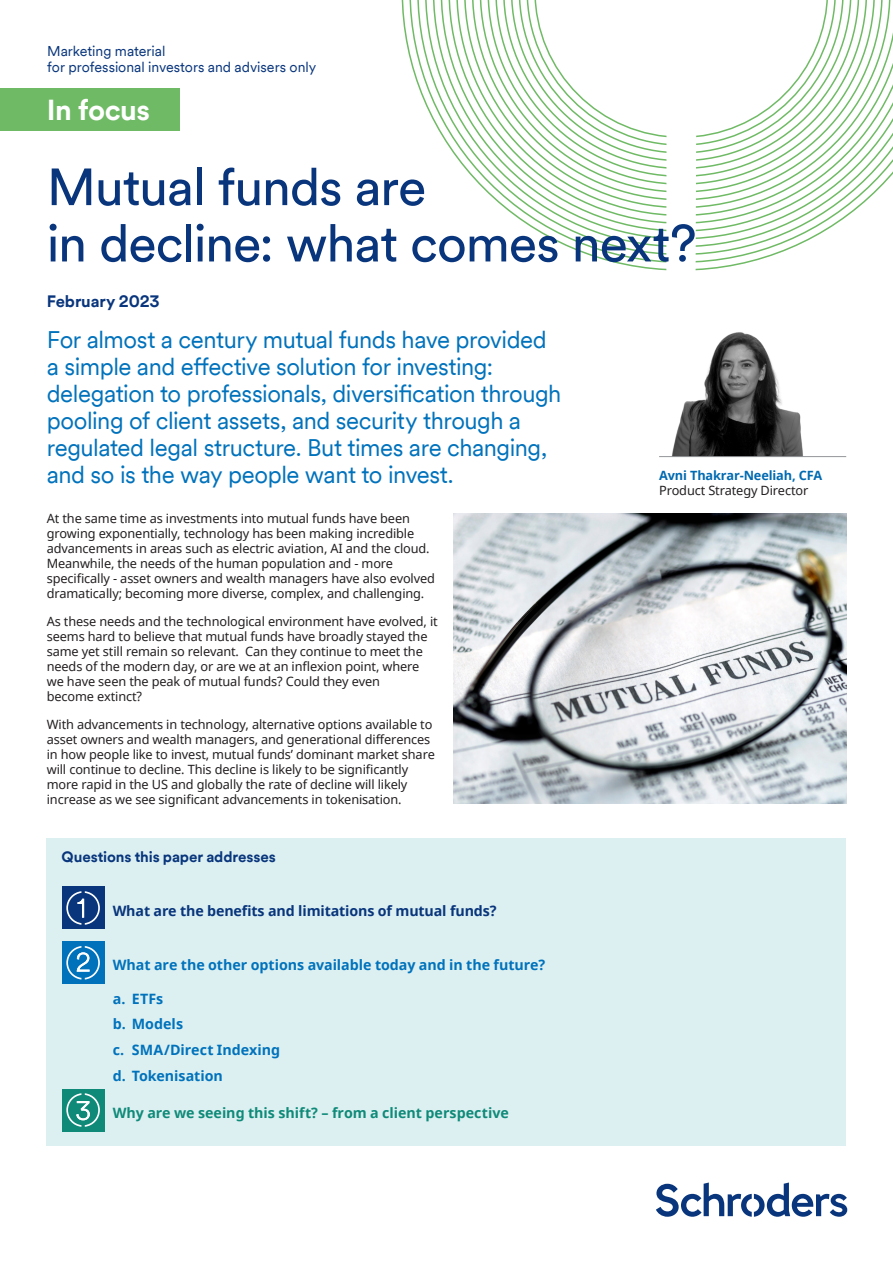
<style>
.page{position:relative;width:893px;height:1263px;background:#fff}
.page>*{position:absolute;margin:0;border:0;box-sizing:border-box;transform-origin:0 0}
._9_5_11_Audience_Tex{font:51.6px/56.4px "Schroders Circular TT";letter-spacing:-.02em;color:#08357c}
._22_24_Heading_1_PRE{font:700 28.95px "Schroders Circular TT";letter-spacing:-.02em;color:#fff}
._14_16_Intro_Bright{font:24px/27px "Schroders Circular TT";letter-spacing:-.02em;color:#0072bc}
._9_5_11_Audience_Tex-2{font:700 16.5px "Schroders Circular TT";letter-spacing:-.01em;color:#08357c}
._14_16_Intro_Prussia{font:700 15px "Schroders Circular TT";letter-spacing:-.01em;color:#08357c}
._9_5_11_Sub_Head_Bod{font:700 14.25px "Noto Sans";color:#0072bc}
._9_5_11_Audience_Tex-3{font:14.25px/16.5px "Schroders Circular TT";letter-spacing:-.005em;color:#08357c}
._9_5_11_Sub_Head_Bod-2{font:700 14.25px "Noto Sans";color:#0f8a79}
._9_5_11_Sub_Head_Bod-3{font:700 14.25px "Noto Sans";letter-spacing:-.01em;color:#08357c}
._8_5_10_Body_Text_Bl{font:12.75px/15px "Noto Sans";letter-spacing:-.01em;color:#231f20}
._8_5_10_Sub_Head_Bod{font:700 12.75px "Noto Sans";letter-spacing:-.01em;color:#006ab1}
</style>
<div class="page">
<svg style="left:656px;top:1182px;width:191px;height:35px"></svg>
<div style="left:47px;top:838px;width:799px;height:307px;background:#dcf0f1"></div>
<svg style="left:401px;top:0;width:492px;height:271px"></svg>
<img style="left:671px;top:332px;width:132px;height:124px">
<hr style="left:659px;top:456px;width:187px;height:1px;background:#939598">
<div style="left:0;top:88px;width:179px;height:43px;background:#6fba64"></div>
<div style="left:62px;top:887px;width:43px;height:42px;background:#08357c"></div>
<div style="left:62px;top:941px;width:43px;height:43px;background:#0072bc"></div>
<div style="left:62px;top:1089px;width:43px;height:42px;background:#0f8a79"></div>
<svg style="left:66px;top:891px;width:34px;height:34px"></svg>
<svg style="left:66px;top:946px;width:34px;height:33px"></svg>
<svg style="left:66px;top:1093px;width:34px;height:34px"></svg>
<img style="left:454px;top:513px;width:392px;height:291px">
<p class="_9_5_11_Audience_Tex-3" style="left:47px;top:42px;width:271px">Marketing material<br>for professional investors and advisers only</p>
<p class="_22_24_Heading_1_PRE" style="left:47px;top:90px;width:105px">In focus</p>
<p class="_9_5_11_Audience_Tex" style="left:47px;top:157px;width:651px">Mutual funds are<br>in decline: what comes next?</p>
<p class="_9_5_11_Audience_Tex-2" style="left:47px;top:290px;width:115px">February 2023</p>
<p class="_14_16_Intro_Bright" style="left:47px;top:325px;width:516px">For almost a century mutual funds have provided a simple and effective solution for investing: delegation to professionals, diversification through pooling of client assets, and security through a regulated legal structure. But times are changing, and so is the way people want to invest.</p>
<p class="_8_5_10_Body_Text_Bl" style="left:47px;top:511px;width:390px">At the same time as investments into mutual funds have been growing exponentially, technology has been making incredible advancements in areas such as electric aviation, AI and the cloud.<br>Meanwhile, the needs of the human population and - more specifically - asset owners and wealth managers have also evolved dramatically; becoming more diverse, complex, and challenging.</p>
<p class="_8_5_10_Body_Text_Bl" style="left:47px;top:614px;width:392px">As these needs and the technological environment have evolved, it seems hard to believe that mutual funds have broadly stayed the same yet still remain so relevant. Can they continue to meet the needs of the modern day, or are we at an inflexion point, where we have seen the peak of mutual funds? Could they even<br>become extinct?</p>
<p class="_8_5_10_Body_Text_Bl" style="left:47px;top:716px;width:390px">With advancements in technology, alternative options available to asset owners and wealth managers, and generational differences in how people like to invest, mutual funds’ dominant market share will continue to decline. This decline is likely to be significantly more rapid in the US and globally the rate of decline will likely increase as we see significant advancements in tokenisation.</p>
<p class="_14_16_Intro_Prussia" style="left:62px;top:846px;width:216px">Questions this paper addresses</p>
<p class="_9_5_11_Sub_Head_Bod-3" style="left:113px;top:900px;width:385px">What are the benefits and limitations of mutual funds?</p>
<p class="_9_5_11_Sub_Head_Bod" style="left:113px;top:955px;width:434px">What are the other options available today and in the future?</p>
<p class="_9_5_11_Sub_Head_Bod" style="left:113px;top:988px;width:52px">a. ETFs</p>
<p class="_9_5_11_Sub_Head_Bod" style="left:113px;top:1014px;width:72px">b. Models</p>
<p class="_9_5_11_Sub_Head_Bod" style="left:113px;top:1040px;width:169px">c. SMA/Direct Indexing</p>
<p class="_9_5_11_Sub_Head_Bod" style="left:113px;top:1066px;width:112px">d. Tokenisation</p>
<p class="_9_5_11_Sub_Head_Bod-2" style="left:113px;top:1102px;width:398px">Why are we seeing this shift? – from a client perspective</p>
<p class="_8_5_10_Sub_Head_Bod" style="left:659px;top:466px;width:165px">Avni Thakrar-Neeliah, CFA</p>
<p class="_8_5_10_Body_Text_Bl" style="left:659px;top:483px;width:151px">Product Strategy Director</p>
</div>
